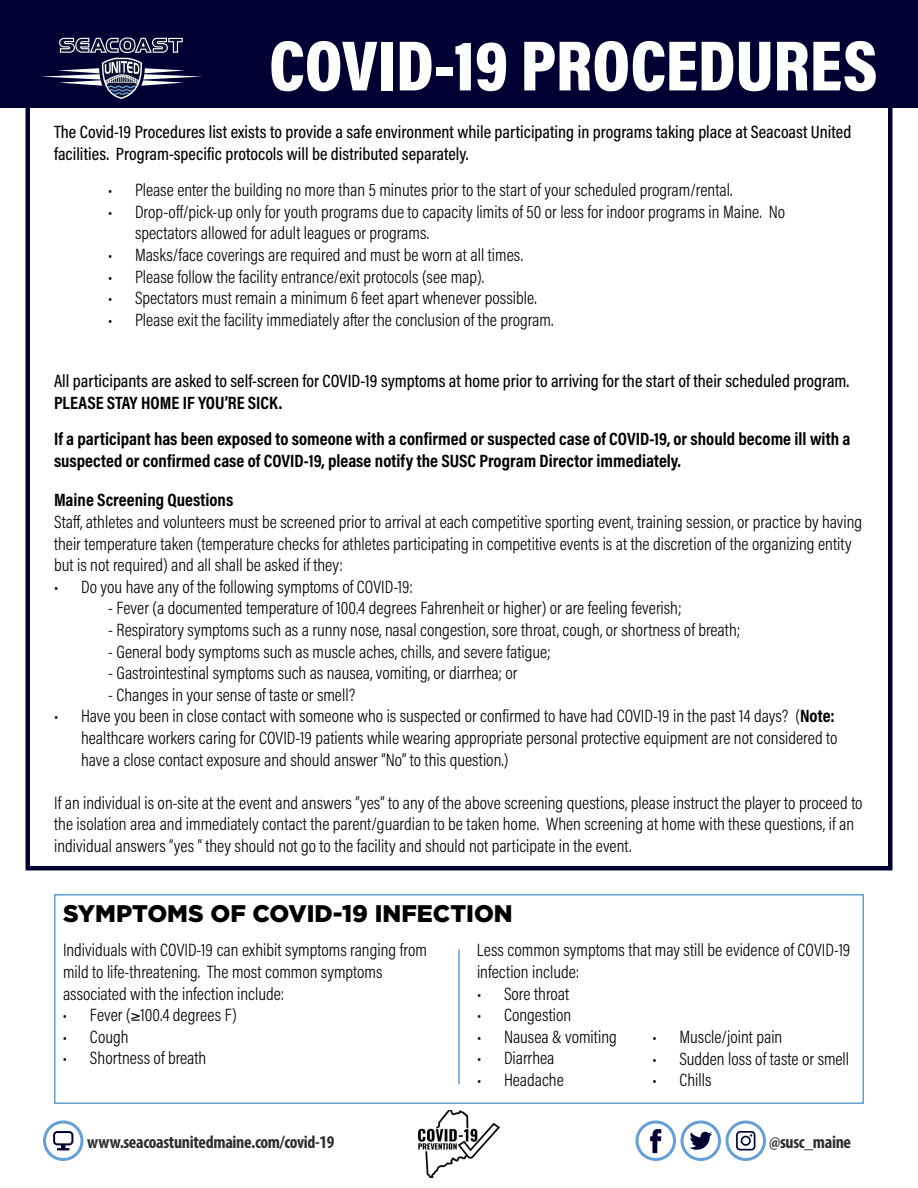
<style>
.page{position:relative;width:918px;height:1188px;background:#fff}
.page>*{position:absolute;margin:0;border:0;box-sizing:border-box;transform-origin:0 0}
.t1{font:72px "Acumin Variable Concept";letter-spacing:-.135em;color:#fff}
.t2{font:900 24px "Gotham";color:#000}
.t3{font:18px/21.6px "Acumin Variable Concept";letter-spacing:-.1em;color:#000}
.t4{font:18px/21.6px "Acumin Variable Concept";letter-spacing:-.06em;color:#000}
.t5{font:18px/21.6px "Acumin Variable Concept";letter-spacing:-.08em;color:#000}
.t6{font:700 condensed 18px "Myriad Pro";letter-spacing:-.02em;color:#2e2e2f}
</style>
<div class="page">
<div style="left:43px;top:1121px;width:41px;height:40px;border:3px solid #669fd5;border-radius:50%"></div>
<svg style="left:53px;top:1131px;width:20px;height:19px"></svg>
<div style="left:636px;top:1121px;width:40px;height:40px;border:3px solid #669fd5;border-radius:50%"></div>
<svg style="left:650px;top:1129px;width:11px;height:24px"></svg>
<div style="left:681px;top:1121px;width:40px;height:40px;border:3px solid #669fd5;border-radius:50%"></div>
<svg style="left:689px;top:1132px;width:23px;height:18px"></svg>
<svg style="left:736px;top:1131px;width:19px;height:19px"></svg>
<div style="left:726px;top:1121px;width:40px;height:40px;border:3px solid #669fd5;border-radius:50%"></div>
<div style="left:0;top:0;width:918px;height:108px;background:#003"></div>
<svg style="left:41px;top:38px;width:161px;height:61px"></svg>
<hr style="left:458px;top:949px;width:2px;height:135px;background:#669fd5">
<div style="left:54px;top:894px;width:810px;height:210px;border:2px solid #669fd5"></div>
<img style="left:419px;top:1110px;width:81px;height:68px">
<h1 class="t1" style="left:269px;top:16px;width:618px">COVID-19 PROCEDURES</h1>
<p class="t5" style="left:54px;top:121px;width:801px">The Covid-19 Procedures list exists to provide a safe environment while participating in programs taking place at Seacoast United facilities. Program-specific protocols will be distributed separately.</p>
<p class="t3" style="left:108px;top:178px;width:627px">• Please enter the building no more than 5 minutes prior to the start of your scheduled program/rental.</p>
<p class="t3" style="left:135px;top:200px;width:654px;text-indent:-27px">• Drop-off/pick-up only for youth programs due to capacity limits of 50 or less for indoor programs in Maine. No spectators allowed for adult leagues or programs.</p>
<p class="t3" style="left:108px;top:243px;width:417px">• Masks/face coverings are required and must be worn at all times.</p>
<p class="t3" style="left:108px;top:265px;width:378px">• Please followthe facility entrance/exit protocols (see map).</p>
<p class="t3" style="left:108px;top:286px;width:431px">• Spectators must remain a minimum6 feet apart whenever possible.</p>
<p class="t3" style="left:108px;top:308px;width:448px">• Please exit the facility immediately after the conclusion of the program.</p>
<p class="t3" style="left:54px;top:369px;width:797px">All participants are asked to self-screen for COVID-19 symptoms at home prior to arriving for the start of their scheduled program.<br>PLEASE STAY HOME IF YOU’RE SICK.</p>
<p class="t4" style="left:54px;top:427px;width:799px">If a participant has been exposed to someone with a confirmed or suspected case of COVID-19, or should become ill with a suspected or confirmed case of COVID-19, please notify the SUSC Program Director immediately.</p>
<p class="t3" style="left:54px;top:489px;width:812px">Maine Screening Questions<br>Staff, athletes and volunteers must be screened prior to arrival at each competitive sporting event, training session, or practice by having their temperature taken(temperature checks for athletes participating incompetitive events is at the discretionof the organizing entity but is not required) and all shall be asked if they:</p>
<p class="t3" style="left:54px;top:575px;width:361px">• Do you have any of the following symptoms of COVID-19:</p>
<p class="t3" style="left:108px;top:597px;width:576px">- Fever (a documented temperature of 100.4 degrees Fahrenheit or higher) or are feeling feverish;</p>
<p class="t3" style="left:108px;top:618px;width:634px">- Respiratory symptoms such as a runny nose, nasal congestion, sore throat, cough, or shortness of breath;</p>
<p class="t3" style="left:108px;top:640px;width:445px">- General body symptoms such as muscle aches, chills, and severe fatigue;</p>
<p class="t3" style="left:108px;top:661px;width:412px">- Gastrointestinal symptoms such as nausea, vomiting, or diarrhea; or</p>
<p class="t3" style="left:108px;top:683px;width:251px">- Changes in your sense of taste or smell?</p>
<p class="t3" style="left:81px;top:705px;width:760px;text-indent:-27px">• Have you been in close contact with someone who is suspected or confirmed to have had COVID-19 in the past 14 days? (Note: healthcare workers caring for COVID-19 patients while wearing appropriate personal protective equipment are not considered to have a close contact exposure and should answer “No” to this question.)</p>
<p class="t3" style="left:54px;top:791px;width:812px">If an individual is on-site at the event and answers “yes” to any of the above screening questions, please instruct the player to proceed to the isolation area and immediately contact the parent/guardian to be taken home. When screening at home with these questions, if an individual answers “yes “ they should not go to the facility and should not participate in the event.</p>
<h2 class="t2" style="left:63px;top:897px;width:451px">SYMPTOMS OF COVID-19 INFECTION</h2>
<p class="t3" style="left:63px;top:939px;width:369px">Individuals with COVID-19 can exhibit symptoms ranging from mild to life-threatening. The most common symptoms associatedwiththe infectioninclude:</p>
<p class="t3" style="left:63px;top:1004px;width:176px">• Fever (≥100.4 degrees F)</p>
<p class="t3" style="left:63px;top:1025px;width:69px">• Cough</p>
<p class="t3" style="left:63px;top:1047px;width:147px">• Shortness of breath</p>
<p class="t3" style="left:477px;top:939px;width:377px">Less common symptoms that may still be evidence of COVID-19 infection include:</p>
<p class="t3" style="left:477px;top:982px;width:95px">• Sore throat</p>
<p class="t3" style="left:477px;top:1004px;width:98px">• Congestion</p>
<p class="t3" style="left:477px;top:1025px;width:144px">• Nausea &amp;vomiting</p>
<p class="t3" style="left:477px;top:1047px;width:81px">• Diarrhea</p>
<p class="t3" style="left:477px;top:1068px;width:90px">• Headache</p>
<p class="t3" style="left:653px;top:1025px;width:134px">• Muscle/joint pain</p>
<p class="t3" style="left:653px;top:1047px;width:199px">• Sudden loss of taste or smell</p>
<p class="t3" style="left:653px;top:1069px;width:62px">• Chills</p>
<p class="t6" style="left:87px;top:1131px;width:249px">www.seacoastunitedmaine.com/covid-19</p>
<p class="t6" style="left:769px;top:1131px;width:83px">@susc_maine</p>
</div>
